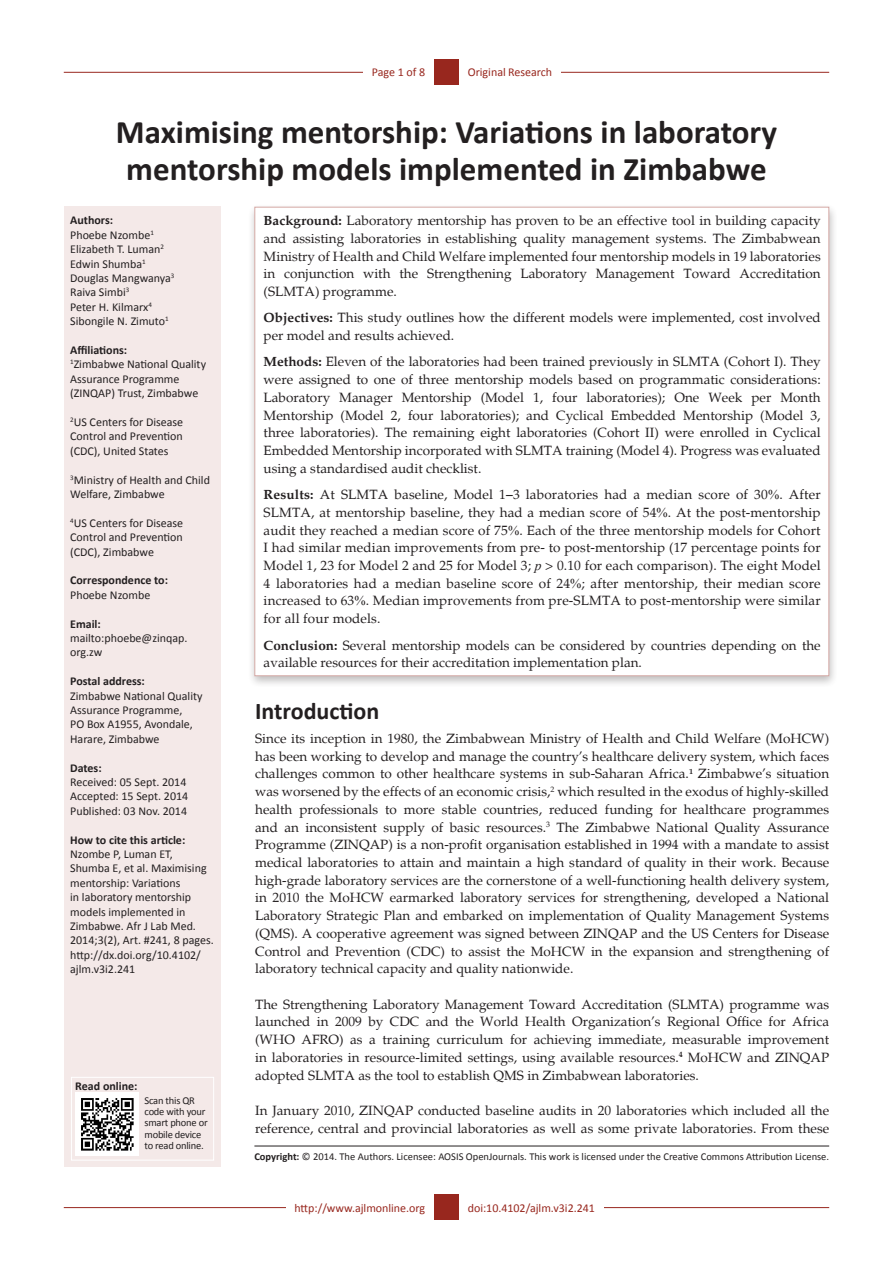
<style>
.page{position:relative;width:893px;height:1263px;background:#fff}
.page>*{position:absolute;margin:0;border:0;box-sizing:border-box;transform-origin:0 0}
.t1{font:700 33px/37.5px "Calibri";color:#231f20;text-align:center}
.Heading_1{font:700 24px "Calibri";color:#231f20}
.Normal_TX_Normal{font:13.5px/17.7px "Palatino";color:#231f20;text-align:justify}
.Normal_TX_Normal-2{font:12px/14.4px "Calibri";color:#231f20}
.Normal_TX_Normal-3{font:700 12px "Calibri";color:#231f20}
.t2{font:12px "Calibri";color:#98271e}
.t3{font:10.5px "Calibri";color:#231f20}
.t4{font:10.5px/11.2px "Calibri";letter-spacing:-.02em;color:#231f20}
.s1{font-weight:700}
.s2{font-family:"Times New Roman"}
.s3{font-family:"Times New Roman";font-style:italic}
</style>
<div class="page">
<hr style="left:64px;top:72px;width:765px;height:1px;background:#98271e">
<hr style="left:64px;top:1207px;width:765px;height:1px;background:#98271e">
<div style="left:434px;top:1194px;width:25px;height:26px;background:#98271e"></div>
<div style="left:434px;top:59px;width:25px;height:26px;background:#98271e"></div>
<div style="left:459px;top:59px;width:102px;height:26px;background:#fff"></div>
<div style="left:459px;top:1194px;width:144px;height:26px;background:#fff"></div>
<div style="left:286px;top:1194px;width:148px;height:27px;background:#fff"></div>
<div style="left:65px;top:207px;width:156px;height:960px;background:#f4e9e8"></div>
<div style="left:247px;top:202px;width:591px;height:486px;background:#231f20;opacity:.75"></div>
<div style="left:254px;top:207px;width:575px;height:469px;background:#fff"></div>
<div style="left:363px;top:59px;width:71px;height:26px;background:#fff"></div>
<div style="left:71px;top:1077px;width:143px;height:83px;border:1px solid #fff"></div>
<img style="left:75px;top:1092px;width:64px;height:64px">
<hr style="left:254px;top:1146px;width:575px;height:1px;background:#231f20">
<p class="t2" style="left:372px;top:65px;width:55px">Page 1 of 8</p>
<p class="t2" style="left:468px;top:65px;width:86px">Original Research</p>
<p class="t1" style="left:116px;top:113px;width:663px">Maximising mentorship: Variations in laboratory mentorship models implemented in Zimbabwe</p>
<p class="Normal_TX_Normal-3" style="left:70px;top:213px;width:44px">Authors:</p>
<p class="Normal_TX_Normal-2" style="left:70px;top:228px;width:85px">Phoebe Nzombe<sup>1</sup></p>
<p class="Normal_TX_Normal-2" style="left:70px;top:242px;width:95px">Elizabeth T. Luman<sup>2</sup></p>
<p class="Normal_TX_Normal-2" style="left:70px;top:256px;width:77px">Edwin Shumba<sup>1</sup></p>
<p class="Normal_TX_Normal-2" style="left:70px;top:271px;width:106px">Douglas Mangwanya<sup>3</sup></p>
<p class="Normal_TX_Normal-2" style="left:70px;top:285px;width:61px">Raiva Simbi<sup>3</sup></p>
<p class="Normal_TX_Normal-2" style="left:70px;top:300px;width:83px">Peter H. Kilmarx<sup>4</sup></p>
<p class="Normal_TX_Normal-2" style="left:70px;top:314px;width:100px">Sibongile N. Zimuto<sup>1</sup></p>
<p class="Normal_TX_Normal-3" style="left:70px;top:342px;width:59px">Affiliations:</p>
<p class="Normal_TX_Normal-2" style="left:70px;top:357px;width:137px"><sup>1</sup>Zimbabwe National Quality<br>Assurance Programme (ZINQAP) Trust, Zimbabwe</p>
<p class="Normal_TX_Normal-2" style="left:70px;top:415px;width:115px;text-align:justify"><sup>2</sup>US Centers for Disease Control and Prevention (CDC), United States</p>
<p class="Normal_TX_Normal-2" style="left:70px;top:472px;width:141px"><sup>3</sup>Ministry of Health and Child<br>Welfare, Zimbabwe</p>
<p class="Normal_TX_Normal-2" style="left:70px;top:516px;width:115px;text-align:justify"><sup>4</sup>US Centers for Disease Control and Prevention (CDC), Zimbabwe</p>
<p class="Normal_TX_Normal-3" style="left:70px;top:573px;width:99px">Correspondence to:</p>
<p class="Normal_TX_Normal-2" style="left:70px;top:588px;width:82px">Phoebe Nzombe</p>
<p class="Normal_TX_Normal-3" style="left:70px;top:616px;width:32px">Email:</p>
<p class="Normal_TX_Normal-2" style="left:70px;top:631px;width:119px">mailto:phoebe@zinqap. org.zw</p>
<p class="Normal_TX_Normal-3" style="left:70px;top:673px;width:76px">Postal address:</p>
<p class="Normal_TX_Normal-2" style="left:70px;top:688px;width:134px">Zimbabwe National Quality<br>Assurance Programme,<br>PO Box A1955, Avondale,<br>Harare, Zimbabwe</p>
<p class="Normal_TX_Normal-3" style="left:70px;top:760px;width:33px">Dates:</p>
<p class="Normal_TX_Normal-2" style="left:70px;top:775px;width:118px">Received: 05 Sept. 2014</p>
<p class="Normal_TX_Normal-2" style="left:70px;top:789px;width:120px">Accepted: 15 Sept. 2014</p>
<p class="Normal_TX_Normal-2" style="left:70px;top:804px;width:118px">Published: 03 Nov. 2014</p>
<p class="Normal_TX_Normal-3" style="left:70px;top:832px;width:117px">How to cite this article:</p>
<p class="Normal_TX_Normal-2" style="left:70px;top:847px;width:145px">Nzombe P, Luman ET,<br>Shumba E, et al. Maximising mentorship: Variations<br>in laboratory mentorship models implemented in<br>Zimbabwe. Afr J Lab Med.<br>2014;3(2), Art. #241, 8 pages. http://dx.doi.org/10.4102/ ajlm.v3i2.241</p>
<p class="Normal_TX_Normal-3" style="left:75px;top:1078px;width:64px">Read online:</p>
<p class="t4" style="left:145px;top:1095px;width:65px">Scan this QR code with your smart phone or mobile device to read online.</p>
<p class="Normal_TX_Normal" style="left:264px;top:212px;width:559px"><span class="s1">Background:</span> Laboratory mentorship has proven to be an effective tool in building capacity and assisting laboratories in establishing quality management systems. The Zimbabwean Ministry of Health and Child Welfare implemented four mentorship models in 19 laboratories in conjunction with the Strengthening Laboratory Management Toward Accreditation (SLMTA) programme.</p>
<p class="Normal_TX_Normal" style="left:264px;top:309px;width:559px"><span class="s1">Objectives:</span> This study outlines how the different models were implemented, cost involved per model and results achieved.</p>
<p class="Normal_TX_Normal" style="left:264px;top:353px;width:559px"><span class="s1">Methods:</span> Eleven of the laboratories had been trained previously in SLMTA (Cohort I). They were assigned to one of three mentorship models based on programmatic considerations:<br>Laboratory Manager Mentorship (Model 1, four laboratories); One Week per Month Mentorship (Model 2, four laboratories); and Cyclical Embedded Mentorship (Model 3, three laboratories). The remaining eight laboratories (Cohort II) were enrolled in Cyclical Embedded Mentorship incorporated with SLMTA training (Model 4). Progress was evaluated using a standardised audit checklist.</p>
<p class="Normal_TX_Normal" style="left:264px;top:486px;width:559px"><span class="s1">Results:</span> At SLMTA baseline, Model 1–3 laboratories had a median score of 30<span class="s2">%</span>. After SLMTA, at mentorship baseline, they had a median score of 54<span class="s2">%</span>. At the post-mentorship audit they reached a median score of 75<span class="s2">%</span>. Each of the three mentorship models for Cohort I had similar median improvements from pre- to post-mentorship (17 percentage points for Model 1, 23 for Model 2 and 25 for Model 3; <span class="s3">p</span> &gt; 0.10 for each comparison). The eight Model 4 laboratories had a median baseline score of 24<span class="s2">%</span>; after mentorship, their median score increased to 63<span class="s2">%</span>. Median improvements from pre-SLMTA to post-mentorship were similar for all four models.</p>
<p class="Normal_TX_Normal" style="left:264px;top:636px;width:559px"><span class="s1">Conclusion:</span> Several mentorship models can be considered by countries depending on the available resources for their accreditation implementation plan.</p>
<p class="Heading_1" style="left:255px;top:696px;width:126px">Introduction</p>
<p class="Normal_TX_Normal" style="left:255px;top:730px;width:576px">Since its inception in 1980, the Zimbabwean Ministry of Health and Child Welfare (MoHCW) has been working to develop and manage the country’s healthcare delivery system, which faces challenges common to other healthcare systems in sub-Saharan Africa.<sup>1</sup> Zimbabwe’s situation was worsened by the effects of an economic crisis,<sup>2</sup> which resulted in the exodus of highly-skilled health professionals to more stable countries, reduced funding for healthcare programmes and an inconsistent supply of basic resources.<sup>3</sup> The Zimbabwe National Quality Assurance Programme (ZINQAP) is a non-profit organisation established in 1994 with a mandate to assist medical laboratories to attain and maintain a high standard of quality in their work. Because high-grade laboratory services are the cornerstone of a well-functioning health delivery system, in 2010 the MoHCW earmarked laboratory services for strengthening, developed a National Laboratory Strategic Plan and embarked on implementation of Quality Management Systems (QMS). A cooperative agreement was signed between ZINQAP and the US Centers for Disease Control and Prevention (CDC) to assist the MoHCW in the expansion and strengthening of laboratory technical capacity and quality nationwide.</p>
<p class="Normal_TX_Normal" style="left:255px;top:995px;width:576px">The Strengthening Laboratory Management Toward Accreditation (SLMTA) programme was launched in 2009 by CDC and the World Health Organization’s Regional Office for Africa (WHO AFRO) as a training curriculum for achieving immediate, measurable improvement in laboratories in resource-limited settings, using available resources.<sup>4</sup> MoHCW and ZINQAP adopted SLMTA as the tool to establish QMS in Zimbabwean laboratories.</p>
<p class="Normal_TX_Normal" style="left:255px;top:1102px;width:576px">In January 2010, ZINQAP conducted baseline audits in 20 laboratories which included all the reference, central and provincial laboratories as well as some private laboratories. From these</p>
<p class="t3" style="left:254px;top:1150px;width:576px"><span class="s1">Copyright:</span> © 2014. The Authors. Licensee: AOSIS OpenJournals. This work is licensed under the Creative Commons Attribution License.</p>
<p class="t2" style="left:294px;top:1201px;width:132px">http://www.ajlmonline.org</p>
<p class="t2" style="left:468px;top:1200px;width:129px">doi:10.4102/ajlm.v3i2.241</p>
</div>
